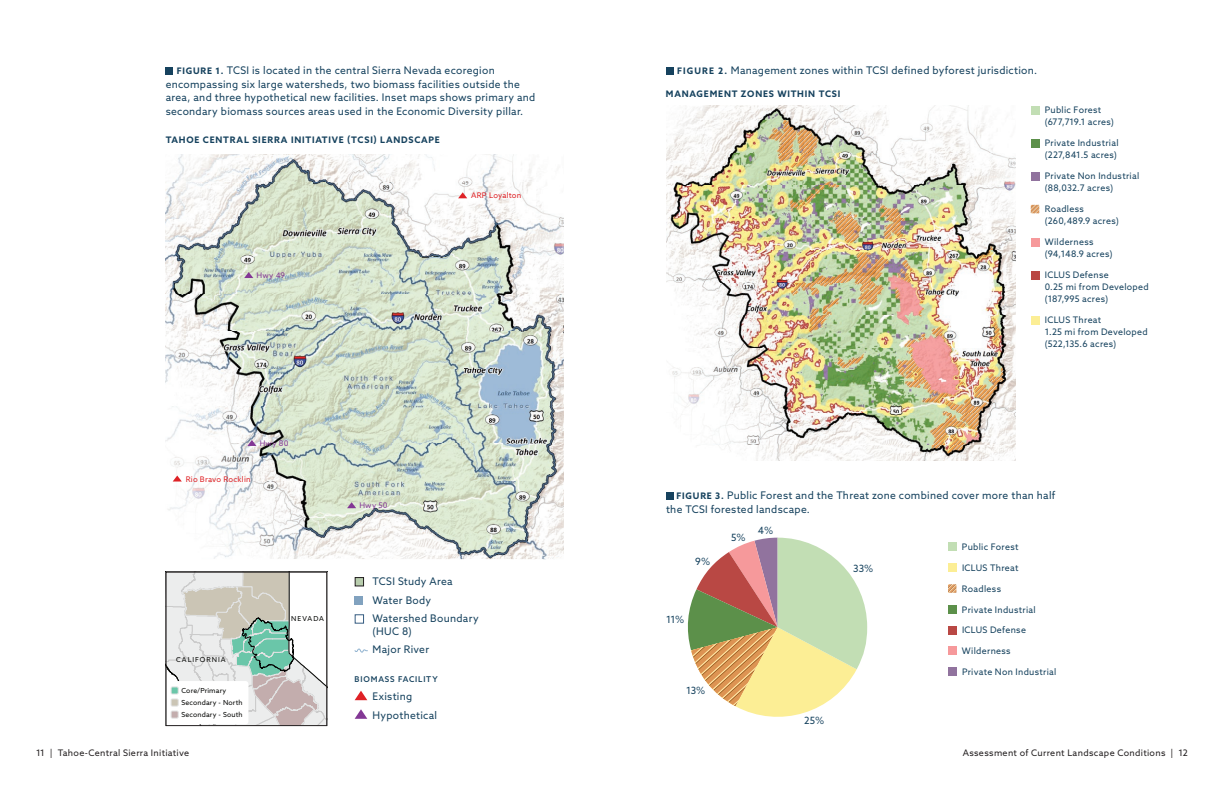
<style>
.page{position:relative;width:1224px;height:792px;background:#fff}
.page>*{position:absolute;margin:0;border:0;box-sizing:border-box;transform-origin:0 0}
.t1{font:10.5px/13.5px "Azo Sans";letter-spacing:.025em;color:#16425e}
.t2{font:10px "Azo Sans";letter-spacing:-.005em;color:#16425e}
.t3{font:9px/12px "Azo Sans";letter-spacing:.035em;color:#16425e}
.t4{font:9px "Azo Sans";letter-spacing:.035em;color:#231f20}
.t5{font:700 9px "Azo Sans";letter-spacing:.09em;color:#16425e}
.t6{font:500 8px "Azo Sans";letter-spacing:.105em;color:#16425e}
.t7{font:7.7px "Azo Sans";letter-spacing:.02em;color:#de2226}
.t8{font:7.7px "Azo Sans";letter-spacing:.02em;color:#833795}
.t9{font:6.9px/12px "Azo Sans";letter-spacing:.025em;color:#040503}
.t10{font:6.9px "Azo Sans";letter-spacing:.145em;color:#040503}
.s1{font-weight:700;font-size:9px}
</style>
<div class="page">
<img style="left:667px;top:106px;width:348px;height:354px">
<div style="left:1031px;top:106px;width:8px;height:8px;background:#c2deb4"></div>
<div style="left:1031px;top:139px;width:8px;height:8px;background:#5c904a"></div>
<div style="left:1031px;top:172px;width:8px;height:8px;background:#91739e"></div>
<svg style="left:1031px;top:205px;width:9px;height:9px"></svg>
<div style="left:1031px;top:238px;width:8px;height:8px;background:#f6999b"></div>
<div style="left:1031px;top:271px;width:8px;height:8px;background:#b94844"></div>
<div style="left:1031px;top:316px;width:8px;height:8px;background:#fcee95"></div>
<div style="left:948px;top:543px;width:9px;height:8px;background:#c2deb4"></div>
<div style="left:948px;top:563px;width:9px;height:9px;background:#fcee95"></div>
<svg style="left:948px;top:584px;width:9px;height:9px"></svg>
<div style="left:948px;top:605px;width:9px;height:9px;background:#5c904a"></div>
<div style="left:948px;top:626px;width:9px;height:8px;background:#b94844"></div>
<div style="left:948px;top:647px;width:9px;height:8px;background:#f6999b"></div>
<div style="left:948px;top:667px;width:9px;height:9px;background:#91739e"></div>
<svg style="left:687px;top:538px;width:180px;height:179px"></svg>
<div style="left:666px;top:67px;width:7px;height:7px;background:#16425e"></div>
<div style="left:666px;top:492px;width:7px;height:7px;background:#16425e"></div>
<div style="left:166px;top:67px;width:7px;height:7px;background:#16425e"></div>
<img style="left:166px;top:154px;width:398px;height:405px">
<svg style="left:173px;top:476px;width:9px;height:6px"></svg>
<svg style="left:244px;top:272px;width:9px;height:6px"></svg>
<svg style="left:247px;top:440px;width:10px;height:6px"></svg>
<svg style="left:347px;top:502px;width:9px;height:6px"></svg>
<svg style="left:458px;top:192px;width:9px;height:6px"></svg>
<svg style="left:168px;top:574px;width:157px;height:150px"></svg>
<div style="left:168px;top:681px;width:80px;height:43px;background:#fff;border-radius:3px"></div>
<div style="left:171px;top:687px;width:7px;height:7px;background:#6ac6a9"></div>
<div style="left:171px;top:687px;width:7px;height:7px;border:1px solid #e1e2e2"></div>
<div style="left:171px;top:699px;width:7px;height:7px;background:#cbc5b5"></div>
<div style="left:171px;top:699px;width:8px;height:7px;border:1px solid #e1e2e2"></div>
<div style="left:171px;top:711px;width:7px;height:7px;background:#c3adad"></div>
<div style="left:171px;top:711px;width:8px;height:7px;border:1px solid #e1e2e2"></div>
<div style="left:355px;top:578px;width:9px;height:8px;background:#b8cdad"></div>
<div style="left:355px;top:577px;width:9px;height:9px;border:1px solid #231f20"></div>
<div style="left:355px;top:597px;width:8px;height:8px;background:#81a2bf"></div>
<div style="left:355px;top:614px;width:9px;height:10px;background:#fff;border:1px solid #365d82"></div>
<svg style="left:354px;top:648px;width:14px;height:5px"></svg>
<svg style="left:355px;top:691px;width:12px;height:9px"></svg>
<svg style="left:355px;top:709px;width:12px;height:10px"></svg>
<div style="left:166px;top:572px;width:161px;height:154px;border:1px solid #231f20"></div>
<p class="t1" style="left:166px;top:64px;width:371px;text-indent:11px"><span class="s1">FIGURE 1.</span> TCSI is located in the central Sierra Nevada ecoregion encompassing six large watersheds, two biomass facilities outside the area, and three hypothetical new facilities. Inset maps shows primary and secondary biomass sources areas used in the Economic Diversity pillar.</p>
<p class="t5" style="left:166px;top:134px;width:276px">TAHOE CENTRAL SIERRA INITIATIVE (TCSI) LANDSCAPE</p>
<p class="t8" style="left:257px;top:270px;width:30px">Hwy 49</p>
<p class="t7" style="left:471px;top:191px;width:52px">ARP Loyalton</p>
<p class="t8" style="left:260px;top:438px;width:30px">Hwy 80</p>
<p class="t7" style="left:186px;top:474px;width:67px">Rio Bravo Rocklin</p>
<p class="t8" style="left:359px;top:500px;width:30px">Hwy 50</p>
<p class="t10" style="left:176px;top:655px;width:51px">CALIFORNIA</p>
<p class="t9" style="left:181px;top:684px;width:63px">Core/Primary<br>Secondary - North<br>Secondary - South</p>
<p class="t9" style="left:291px;top:612px;width:34px">NEVADA</p>
<p class="t1" style="left:373px;top:572px;width:108px;line-height:18.6px">TCSI Study Area<br>Water Body<br>Watershed Boundary</p>
<p class="t1" style="left:373px;top:622px;width:58px;line-height:18.6px">(HUC 8)<br>Major River</p>
<p class="t6" style="left:355px;top:673px;width:84px">BIOMASS FACILITY</p>
<p class="t1" style="left:373px;top:687px;width:66px;line-height:18.6px">Existing<br>Hypothetical</p>
<p class="t1" style="left:677px;top:64px;width:361px"><span class="s1">FIGURE 2.</span> Management zones within TCSI defined byforest jurisdiction.</p>
<p class="t5" style="left:666px;top:88px;width:176px">MANAGEMENT ZONES WITHIN TCSI</p>
<p class="t3" style="left:1045px;top:104px;width:71px">Public Forest (677,719.1 acres)</p>
<p class="t3" style="left:1045px;top:137px;width:75px">Private Industrial (227,841.5 acres)</p>
<p class="t3" style="left:1045px;top:170px;width:96px">Private Non Industrial (88,032.7 acres)</p>
<p class="t3" style="left:1045px;top:203px;width:76px">Roadless (260,489.9 acres)</p>
<p class="t3" style="left:1045px;top:236px;width:69px">Wilderness (94,148.9 acres)</p>
<p class="t3" style="left:1045px;top:269px;width:106px">ICLUS Defense<br>0.25 mi from Developed (187,995 acres)</p>
<p class="t3" style="left:1045px;top:314px;width:104px">ICLUS Threat<br>1.25 mi from Developed (522,135.6 acres)</p>
<p class="t1" style="left:666px;top:489px;width:391px;text-indent:11px"><span class="s1">FIGURE 3.</span> Public Forest and the Threat zone combined cover more than half the TCSI forested landscape.</p>
<p class="t2" style="left:695px;top:555px;width:17px">9%</p>
<p class="t2" style="left:666px;top:613px;width:20px">11%</p>
<p class="t2" style="left:731px;top:531px;width:16px">5%</p>
<p class="t2" style="left:758px;top:524px;width:17px">4%</p>
<p class="t2" style="left:686px;top:684px;width:21px">13%</p>
<p class="t2" style="left:853px;top:561px;width:22px">33%</p>
<p class="t2" style="left:804px;top:714px;width:22px">25%</p>
<p class="t3" style="left:962px;top:541px;width:58px">Public Forest</p>
<p class="t3" style="left:962px;top:562px;width:58px">ICLUS Threat</p>
<p class="t3" style="left:962px;top:582px;width:41px">Roadless</p>
<p class="t3" style="left:962px;top:603px;width:75px">Private Industrial</p>
<p class="t3" style="left:962px;top:624px;width:66px">ICLUS Defense</p>
<p class="t3" style="left:962px;top:645px;width:50px">Wilderness</p>
<p class="t3" style="left:962px;top:666px;width:96px">Private Non Industrial</p>
<p class="t4" style="left:36px;top:747px;width:155px">11 | Tahoe-Central Sierra Initiative</p>
<p class="t4" style="left:963px;top:747px;width:227px">Assessment of Current Landscape Conditions | 12</p>
</div>
